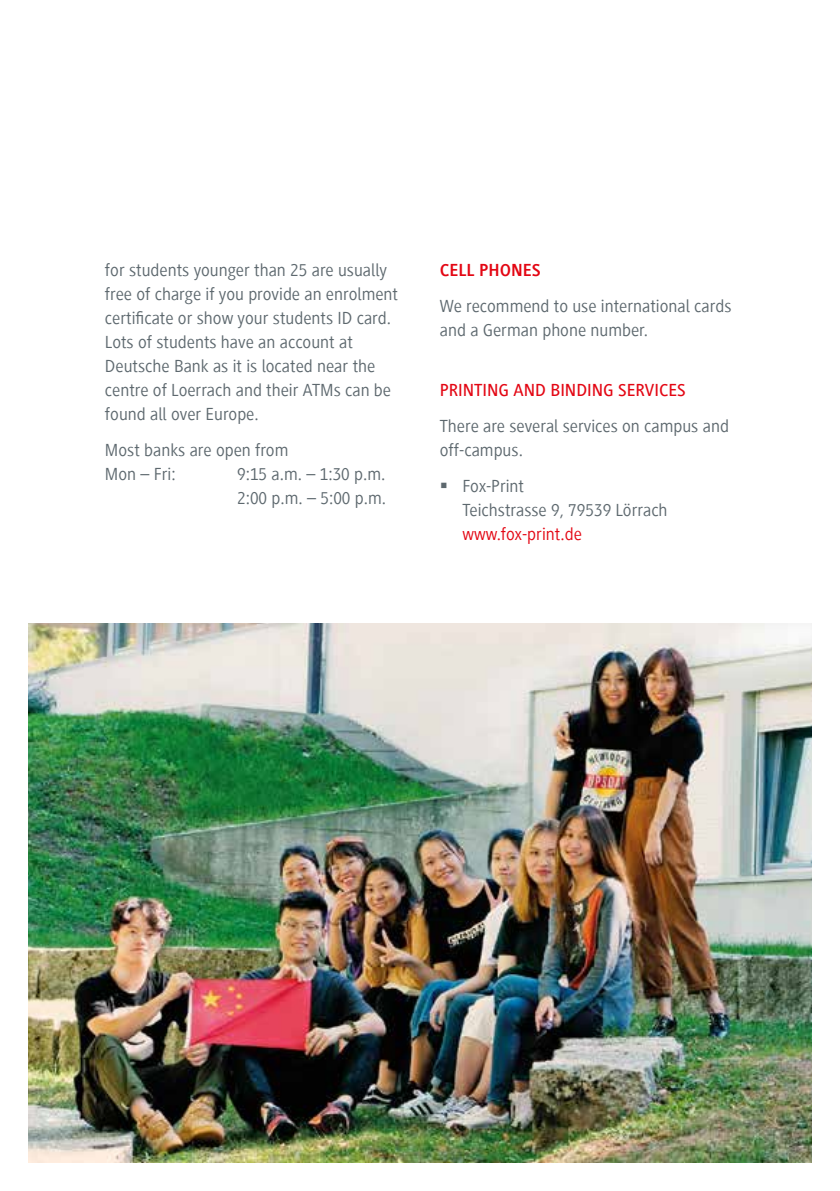
<style>
.page{position:relative;width:840px;height:1191px;background:#fff}
.page>*{position:absolute;margin:0;border:0;box-sizing:border-box;transform-origin:0 0}
.Grundtext{font:18px/24px "Generis Sans Com";color:#5d686e}
.Überschrift_klein{font:500 18px "Generis Sans Com";color:#e30613}
.Überschrift_klein-2{font:700 18px "Generis Sans Com";color:#e30613}
.s1{color:#e30613}
</style>
<div class="page">
<img style="left:28px;top:624px;width:783px;height:538px">
<p class="Grundtext" style="left:105px;top:258px;width:294px">for students younger than 25 are usually free of charge if you provide an enrolment certificate or show your students ID card.<br>Lots of students have an account at Deutsche Bank as it is located near the centre of Loerrach and their ATMs can be found all over Europe.</p>
<p class="Grundtext" style="left:105px;top:438px;width:185px">Most banks are open from</p>
<p class="Grundtext" style="left:105px;top:462px;width:72px">Mon – Fri:</p>
<p class="Grundtext" style="left:237px;top:462px;width:150px">9:15 a.m. – 1:30 p.m.<br>2:00 p.m. – 5:00 p.m.</p>
<p class="Überschrift_klein-2" style="left:439px;top:260px;width:102px">CELL PHONES</p>
<p class="Grundtext" style="left:439px;top:294px;width:293px">We recommend to use international cards and a German phone number.</p>
<p class="Überschrift_klein" style="left:439px;top:380px;width:247px">PRINTING AND BINDING SERVICES</p>
<p class="Grundtext" style="left:439px;top:414px;width:290px">There are several services on campus and off-campus.</p>
<p class="Grundtext" style="left:462px;top:474px;width:206px">Fox-Print<br>Teichstrasse 9, 79539 Lörrach <span class="s1">www.fox-print.de</span></p>
</div>
